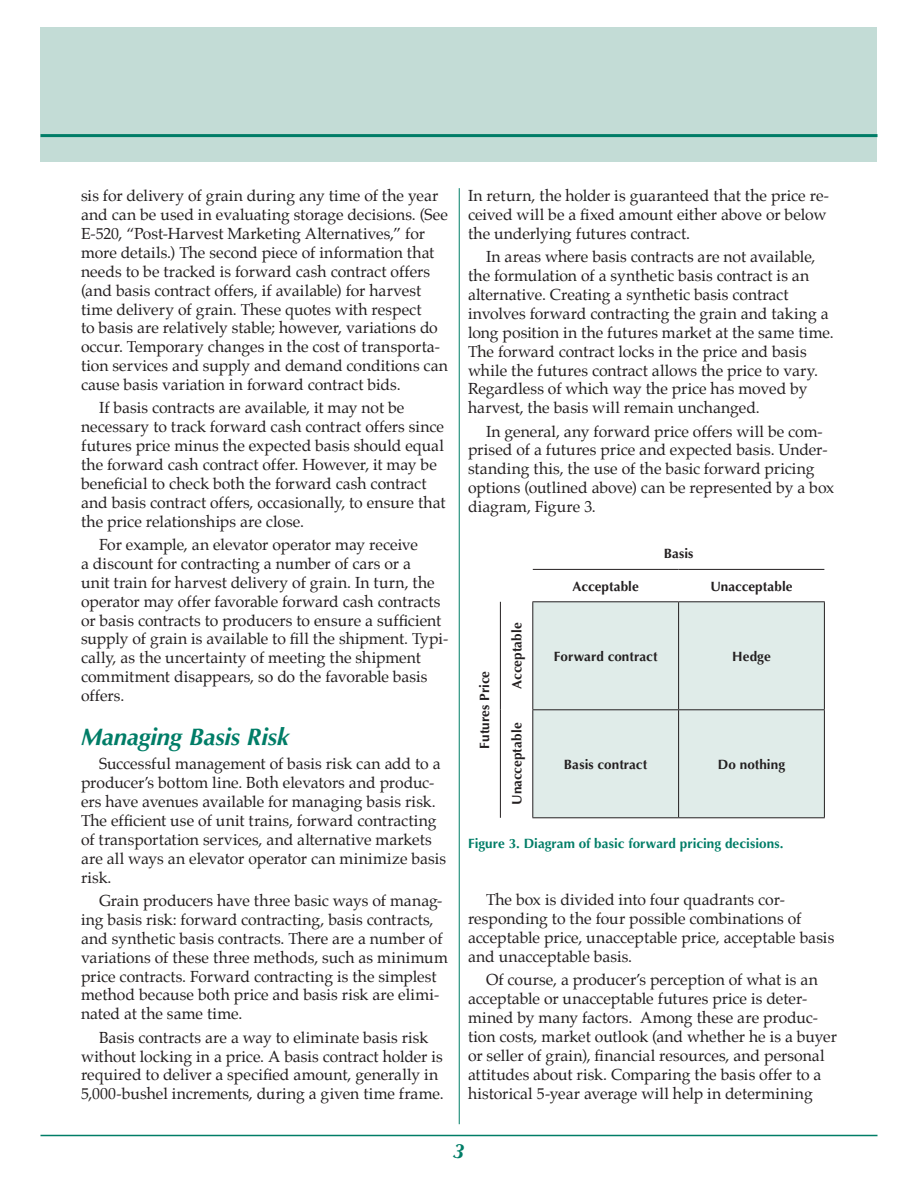
<style>
.page{position:relative;width:918px;height:1188px;background:#fff}
.page>*{position:absolute;margin:0;border:0;box-sizing:border-box;transform-origin:0 0}
.Papragraph_headings{font:italic 700 24px "Optima";letter-spacing:-.01em;color:#007d67}
.t1{font:italic 700 21px "Optima";color:#007d67}
.Body_text{font:15.75px/18.9px "Palatino";color:#231f20}
.image___graphic_capt{font:700 13.5px "Optima";letter-spacing:.005em;color:#231f20}
.image___graphic_capt-2{font:700 13.5px "Optima";letter-spacing:.005em;color:#007d67}
</style>
<div class="page">
<hr style="left:459px;top:188px;width:1px;height:936px;background:#007d67">
<div style="left:40px;top:27px;width:838px;height:135px;background:#c3dcd6"></div>
<hr style="left:40px;top:134px;width:838px;height:3px;background:#007d67">
<hr style="left:40px;top:1135px;width:838px;height:1px;background:#007d67">
<div style="left:533px;top:602px;width:291px;height:215px;background:#e0ece9"></div>
<hr style="left:533px;top:569px;width:146px;height:1px;background:#231f20">
<hr style="left:679px;top:569px;width:145px;height:1px;background:#231f20">
<hr style="left:532px;top:601px;width:147px;height:1px;background:#231f20">
<hr style="left:532px;top:602px;width:1px;height:107px;background:#231f20">
<hr style="left:679px;top:601px;width:146px;height:1px;background:#231f20">
<hr style="left:678px;top:602px;width:1px;height:107px;background:#231f20">
<hr style="left:824px;top:602px;width:1px;height:107px;background:#231f20">
<hr style="left:532px;top:709px;width:147px;height:1px;background:#231f20">
<hr style="left:532px;top:710px;width:1px;height:107px;background:#231f20">
<hr style="left:679px;top:709px;width:146px;height:1px;background:#231f20">
<hr style="left:678px;top:710px;width:1px;height:107px;background:#231f20">
<hr style="left:824px;top:710px;width:1px;height:107px;background:#231f20">
<hr style="left:532px;top:817px;width:147px;height:1px;background:#231f20">
<hr style="left:679px;top:817px;width:146px;height:1px;background:#231f20">
<hr style="left:500px;top:602px;width:1px;height:108px;background:#231f20">
<hr style="left:500px;top:710px;width:1px;height:108px;background:#231f20">
<p class="Body_text" style="left:81px;top:186px;width:369px">sis for delivery of grain during any time of the year and can be used in evaluating storage decisions. (See E-520, “Post-Harvest Marketing Alternatives,” for more details.) The second piece of information that needs to be tracked is forward cash contract offers (and basis contract offers, if available) for harvest time delivery of grain. These quotes with respect<br>to basis are relatively stable; however, variations do occur. Temporary changes in the cost of transporta&shy;tion services and supply and demand conditions can cause basis variation in forward contract bids.</p>
<p class="Body_text" style="left:81px;top:398px;width:366px;text-indent:18px">If basis contracts are available, it may not be necessary to track forward cash contract offers since futures price minus the expected basis should equal the forward cash contract offer. However, it may be beneficial to check both the forward cash contract and basis contract offers, occasionally, to ensure that the price relationships are close.</p>
<p class="Body_text" style="left:81px;top:535px;width:369px;text-indent:18px">For example, an elevator operator may receive<br>a discount for contracting a number of cars or a<br>unit train for harvest delivery of grain. In turn, the operator may offer favorable forward cash contracts or basis contracts to producers to ensure a sufficient supply of grain is available to fill the shipment. Typi&shy;cally, as the uncertainty of meeting the shipment commitment disappears, so do the favorable basis offers.</p>
<p class="Papragraph_headings" style="left:81px;top:723px;width:210px">Managing Basis Risk</p>
<p class="Body_text" style="left:81px;top:754px;width:367px;text-indent:18px">Successful management of basis risk can add to a producer’s bottom line. Both elevators and produc&shy;ers have avenues available for managing basis risk.<br>The efficient use of unit trains, forward contracting of transportation services, and alternative markets are all ways an elevator operator can minimize basis risk.</p>
<p class="Body_text" style="left:81px;top:891px;width:368px;text-indent:18px">Grain producers have three basic ways of manag&shy;ing basis risk: forward contracting, basis contracts, and synthetic basis contracts. There are a number of variations of these three methods, such as minimum price contracts. Forward contracting is the simplest method because both price and basis risk are elimi&shy;nated at the same time.</p>
<p class="Body_text" style="left:81px;top:1028px;width:364px;text-align:center">Basis contracts are a way to eliminate basis risk without locking in a price. A basis contract holder is required to deliver a specified amount, generally in 5,000-bushel increments, during a given time frame.</p>
<p class="Body_text" style="left:468px;top:186px;width:363px">In return, the holder is guaranteed that the price re&shy;ceived will be a fixed amount either above or below the underlying futures contract.</p>
<p class="Body_text" style="left:468px;top:247px;width:367px;text-indent:18px">In areas where basis contracts are not available, the formulation of a synthetic basis contract is an alternative. Creating a synthetic basis contract involves forward contracting the grain and taking a long position in the futures market at the same time.<br>The forward contract locks in the price and basis while the futures contract allows the price to vary.<br>Regardless of which way the price has moved by harvest, the basis will remain unchanged.</p>
<p class="Body_text" style="left:468px;top:422px;width:368px;text-indent:18px">In general, any forward price offers will be com&shy;prised of a futures price and expected basis. Under&shy;standing this, the use of the basic forward pricing options (outlined above) can be represented by a box diagram, Figure 3.</p>
<p class="image___graphic_capt" style="left:664px;top:546px;width:31px">Basis</p>
<p class="image___graphic_capt" style="left:573px;top:578px;width:68px">Acceptable</p>
<p class="image___graphic_capt" style="left:710px;top:578px;width:84px">Unacceptable</p>
<p class="image___graphic_capt" style="left:477px;top:749px;width:79px;rotate:-90deg">Futures Price</p>
<p class="image___graphic_capt" style="left:509px;top:689px;width:68px;rotate:-90deg">Acceptable</p>
<p class="image___graphic_capt" style="left:509px;top:805px;width:84px;rotate:-90deg">Unacceptable</p>
<p class="image___graphic_capt" style="left:554px;top:648px;width:105px">Forward contract</p>
<p class="image___graphic_capt" style="left:732px;top:648px;width:40px">Hedge</p>
<p class="image___graphic_capt" style="left:564px;top:756px;width:85px">Basis contract</p>
<p class="image___graphic_capt" style="left:718px;top:756px;width:69px">Do nothing</p>
<p class="image___graphic_capt-2" style="left:468px;top:836px;width:317px">Figure 3. Diagram of basic forward pricing decisions.</p>
<p class="Body_text" style="left:468px;top:891px;width:368px;text-indent:18px">The box is divided into four quadrants cor&shy;responding to the four possible combinations of acceptable price, unacceptable price, acceptable basis and unacceptable basis.</p>
<p class="Body_text" style="left:468px;top:970px;width:370px;text-indent:18px">Of course, a producer’s perception of what is an acceptable or unacceptable futures price is deter&shy;mined by many factors. Among these are produc&shy;tion costs, market outlook (and whether he is a buyer or seller of grain), financial resources, and personal attitudes about risk. Comparing the basis offer to a historical 5-year average will help in determining</p>
<h2 class="t1" style="left:453px;top:1139px;width:13px">3</h2>
</div>
